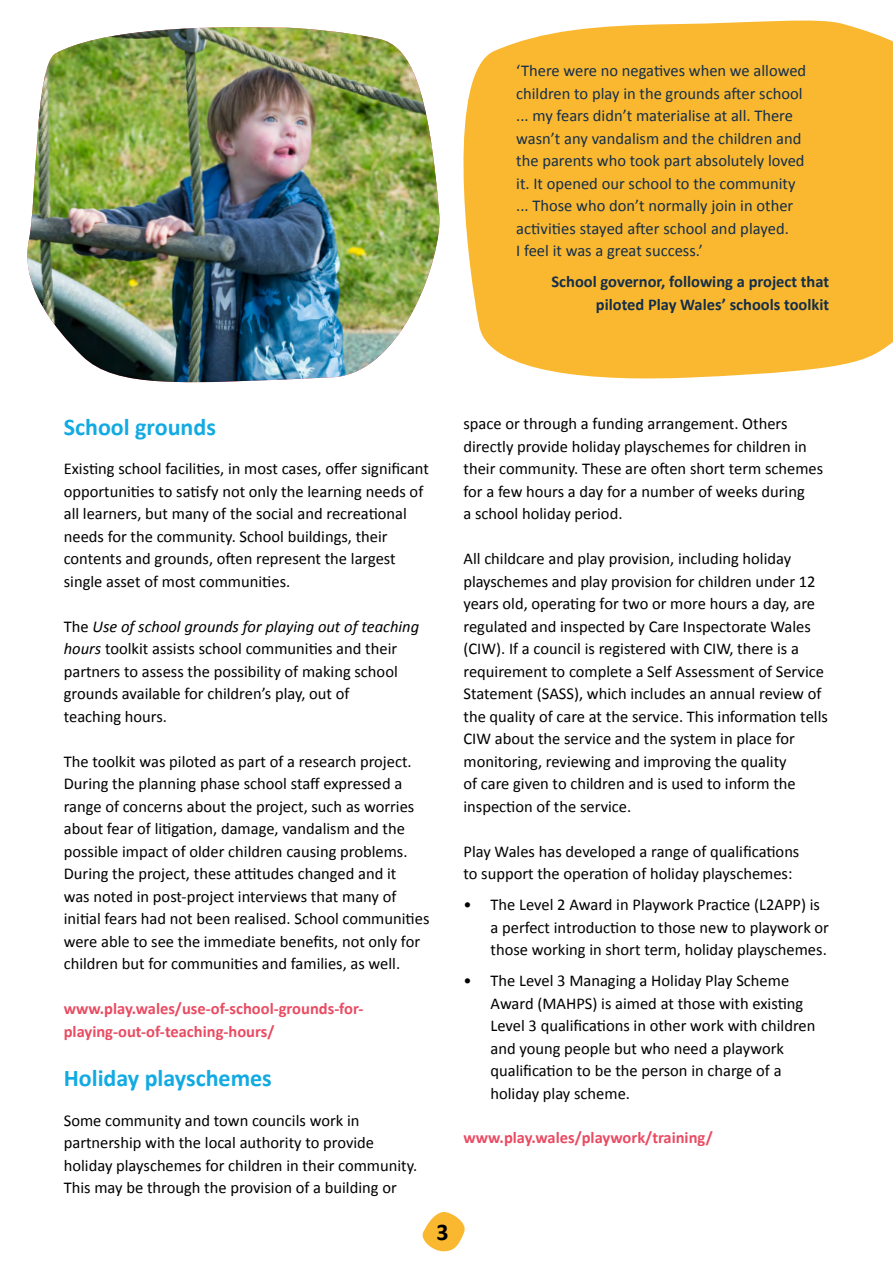
<style>
.page{position:relative;width:893px;height:1263px;background:#fff}
.page>*{position:absolute;margin:0;border:0;box-sizing:border-box;transform-origin:0 0}
.t1{font:700 24px "Calibri";color:#12aae2}
.t2{font:700 24px "Calibri";color:#000}
.t3{font:16.5px/22.5px "Calibri";color:#000}
.t4{font:16.5px/22.5px "Calibri";color:#142e4a}
.t5{font:700 16.5px/22.5px "Calibri";color:#e94b62}
.t6{font:700 16.5px/22.5px "Calibri";color:#142e4a;text-align:right}
.s1{font-style:italic}
</style>
<div class="page">
<svg style="left:422px;top:1212px;width:43px;height:39px"></svg>
<img style="left:27px;top:27px;width:412px;height:356px">
<svg style="left:463px;top:20px;width:430px;height:359px;fill:#fab830"></svg>
<p class="t4" style="left:516px;top:59px;width:291px">‘There were no negatives when we allowed children to play in the grounds after school ... my fears didn’t materialise at all. There wasn’t any vandalism and the children and the parents who took part absolutely loved it. It opened our school to the community ... Those who don’t normally join in other activities stayed after school and played.<br>I feel it was a great success.’</p>
<p class="t6" style="left:551px;top:270px;width:279px">School governor, following a project that piloted Play Wales’ schools toolkit</p>
<h1 class="t1" style="left:64px;top:410px;width:154px">School grounds</h1>
<p class="t3" style="left:64px;top:457px;width:367px">Existing school facilities, in most cases, offer significant opportunities to satisfy not only the learning needs of all learners, but many of the social and recreational needs for the community. School buildings, their contents and grounds, often represent the largest single asset of most communities.</p>
<p class="t3" style="left:64px;top:615px;width:357px">The <span class="s1">Use of school grounds for playing out of teaching hours</span> toolkit assists school communities and their partners to assess the possibility of making school grounds available for children’s play, out of<br>teaching hours.</p>
<p class="t3" style="left:64px;top:750px;width:367px">The toolkit was piloted as part of a research project.<br>During the planning phase school staff expressed a range of concerns about the project, such as worries about fear of litigation, damage, vandalism and the possible impact of older children causing problems.<br>During the project, these attitudes changed and it<br>was noted in post-project interviews that many of initial fears had not been realised. School communities were able to see the immediate benefits, not only for children but for communities and families, as well.</p>
<p class="t5" style="left:64px;top:997px;width:301px">www.play.wales/use-of-school-grounds-for&shy;playing-out-of-teaching-hours/</p>
<h1 class="t1" style="left:64px;top:1061px;width:210px">Holiday playschemes</h1>
<p class="t3" style="left:64px;top:1109px;width:355px">Some community and town councils work in partnership with the local authority to provide holiday playschemes for children in their community.<br>This may be through the provision of a building or</p>
<h1 class="t2" style="left:436px;top:1214px;width:14px">3</h1>
<p class="t3" style="left:463px;top:412px;width:361px">space or through a funding arrangement. Others directly provide holiday playschemes for children in their community. These are often short term schemes for a few hours a day for a number of weeks during<br>a school holiday period.</p>
<p class="t3" style="left:463px;top:547px;width:366px">All childcare and play provision, including holiday playschemes and play provision for children under 12 years old, operating for two or more hours a day, are regulated and inspected by Care Inspectorate Wales (CIW). If a council is registered with CIW, there is a requirement to complete a Self Assessment of Service Statement (SASS), which includes an annual review of the quality of care at the service. This information tells CIW about the service and the system in place for monitoring, reviewing and improving the quality<br>of care given to children and is used to inform the inspection of the service.</p>
<p class="t3" style="left:463px;top:839px;width:337px">Play Wales has developed a range of qualifications to support the operation of holiday playschemes:</p>
<p class="t3" style="left:490px;top:893px;width:340px;text-indent:-27px">• The Level 2 Award in Playwork Practice (L2APP) is a perfect introduction to those new to playwork or those working in short term, holiday playschemes.</p>
<p class="t3" style="left:490px;top:969px;width:326px;text-indent:-27px">• The Level 3 Managing a Holiday Play Scheme Award (MAHPS) is aimed at those with existing Level 3 qualifications in other work with children and young people but who need a playwork qualification to be the person in charge of a holiday play scheme.</p>
<p class="t5" style="left:463px;top:1125px;width:251px">www.play.wales/playwork/training/</p>
</div>
